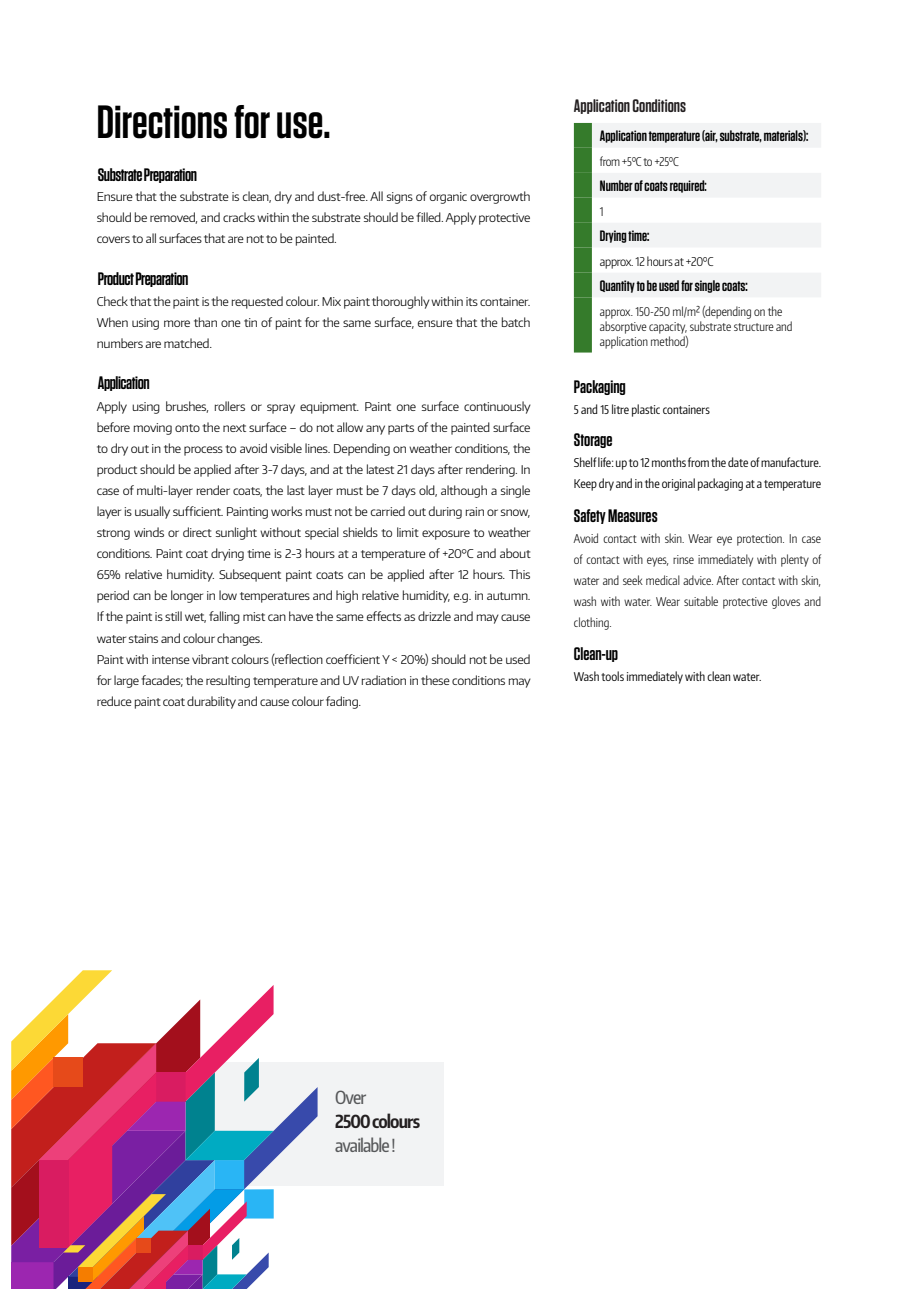
<style>
.page{position:relative;width:919px;height:1289px;background:#fff}
.page>*{position:absolute;margin:0;border:0;box-sizing:border-box;transform-origin:0 0}
.t1{font:600 46.5px "Tungsten";color:#000}
.t2{font:600 18px "Tungsten";letter-spacing:-.025em;color:#000}
.t3{font:600 18px "Tungsten";color:#000}
.t4{font:600 18px "Tungsten Rounded";color:#231f20}
.t5{font:500 18px "Encode Sans Compressed";letter-spacing:-.05em;color:#57585a}
.t6{font:700 18px "Encode Sans Compressed";letter-spacing:-.05em;color:#231f20}
.t7{font:600 15px "Tungsten Rounded";color:#000}
.t8{font:600 15px "Tungsten";color:#000}
.t9{font:300 12px/21px "Encode Sans";letter-spacing:-.025em;color:#000;text-align:justify}
.t10{font:300 12px/21px "Encode Sans Compressed";color:#000}
.t11{font:12px/21px "Encode Sans Compressed";color:#000}
.t12{font:300 12px "Encode Sans Condensed";letter-spacing:-.025em;color:#000}
</style>
<div class="page">
<svg style="left:592px;top:123px;width:229px;height:174px"></svg>
<div style="left:574px;top:123px;width:18px;height:25px;background:#357b2b"></div>
<div style="left:574px;top:148px;width:18px;height:25px;background:#357b2b"></div>
<div style="left:574px;top:173px;width:18px;height:25px;background:#357b2b"></div>
<div style="left:574px;top:198px;width:18px;height:25px;background:#357b2b"></div>
<div style="left:574px;top:223px;width:18px;height:24px;background:#357b2b"></div>
<div style="left:574px;top:247px;width:18px;height:26px;background:#357b2b"></div>
<div style="left:574px;top:273px;width:18px;height:24px;background:#357b2b"></div>
<div style="left:574px;top:297px;width:18px;height:55px;background:#357b2b"></div>
<div style="left:209px;top:1062px;width:234px;height:124px;background:#f2f3f4"></div>
<svg style="left:11px;top:970px;width:306px;height:318px"></svg>
<p class="t1" style="left:97px;top:98px;width:235px">Directions for use.</p>
<p class="t2" style="left:98px;top:165px;width:101px">Substrate Preparation</p>
<p class="t9" style="left:97px;top:186px;width:435px">Ensure that the substrate is clean, dry and dust-free. All signs of organic overgrowth should be removed, and cracks within the substrate should be filled. Apply protective covers to all surfaces that are not to be painted.</p>
<p class="t2" style="left:98px;top:269px;width:92px">Product Preparation</p>
<p class="t9" style="left:97px;top:291px;width:435px">Check that the paint is the requested colour. Mix paint thoroughly within its container.<br>When using more than one tin of paint for the same surface, ensure that the batch numbers are matched.</p>
<p class="t2" style="left:98px;top:373px;width:53px">Application</p>
<p class="t9" style="left:97px;top:396px;width:435px">Apply using brushes, rollers or spray equipment. Paint one surface continuously before moving onto the next surface – do not allow any parts of the painted surface to dry out in the process to avoid visible lines. Depending on weather conditions, the product should be applied after 3-7 days, and at the latest 21 days after rendering. In case of multi-layer render coats, the last layer must be 7 days old, although a single layer is usually sufficient. Painting works must not be carried out during rain or snow, strong winds or direct sunlight without special shields to limit exposure to weather conditions. Paint coat drying time is 2-3 hours at a temperature of +20°C and about 65% relative humidity. Subsequent paint coats can be applied after 12 hours. This period can be longer in low temperatures and high relative humidity, e.g. in autumn.<br>If the paint is still wet, falling mist can have the same effects as drizzle and may cause water stains and colour changes.</p>
<p class="t9" style="left:97px;top:648px;width:435px">Paint with intense vibrant colours (reflection coefficient Y &lt; 20%) should not be used for large facades; the resulting temperature and UV radiation in these conditions may reduce paint coat durability and cause colour fading.</p>
<p class="t4" style="left:574px;top:97px;width:114px">Application Conditions</p>
<p class="t7" style="left:600px;top:129px;width:210px">Application temperature (air, substrate, materials):</p>
<p class="t10" style="left:600px;top:151px;width:80px">from +5°C to +25°C</p>
<p class="t7" style="left:600px;top:178px;width:108px">Number of coats required:</p>
<p class="t10" style="left:600px;top:201px;width:5px">1</p>
<p class="t8" style="left:600px;top:228px;width:51px">Drying time:</p>
<p class="t12" style="left:600px;top:254px;width:115px">approx. 12 hours at +20°C</p>
<p class="t8" style="left:600px;top:278px;width:149px">Quantity to be used for single coats:</p>
<p class="t10" style="left:600px;top:304px;width:194px;line-height:15px">approx. 150-250 ml/m² (depending on the absorptive capacity, substrate structure and application method)</p>
<p class="t3" style="left:574px;top:378px;width:53px">Packaging</p>
<p class="t11" style="left:574px;top:399px;width:137px">5 and 15 litre plastic containers</p>
<p class="t3" style="left:574px;top:430px;width:40px">Storage</p>
<p class="t11" style="left:574px;top:451px;width:249px">Shelf life: up to 12 months from the date of manufacture.<br>Keep dry and in the original packaging at a temperature</p>
<p class="t3" style="left:574px;top:506px;width:85px">Safety Measures</p>
<p class="t10" style="left:574px;top:528px;width:249px;text-align:justify">Avoid contact with skin. Wear eye protection. In case of contact with eyes, rinse immediately with plenty of water and seek medical advice. After contact with skin, wash with water. Wear suitable protective gloves and clothing.</p>
<p class="t2" style="left:574px;top:644px;width:46px">Clean-up</p>
<p class="t11" style="left:574px;top:665px;width:189px">Wash tools immediately with clean water.</p>
<p class="t5" style="left:335px;top:1085px;width:33px">Over</p>
<p class="t6" style="left:335px;top:1109px;width:86px">2500 colours</p>
<p class="t5" style="left:335px;top:1133px;width:62px">available !</p>
</div>
